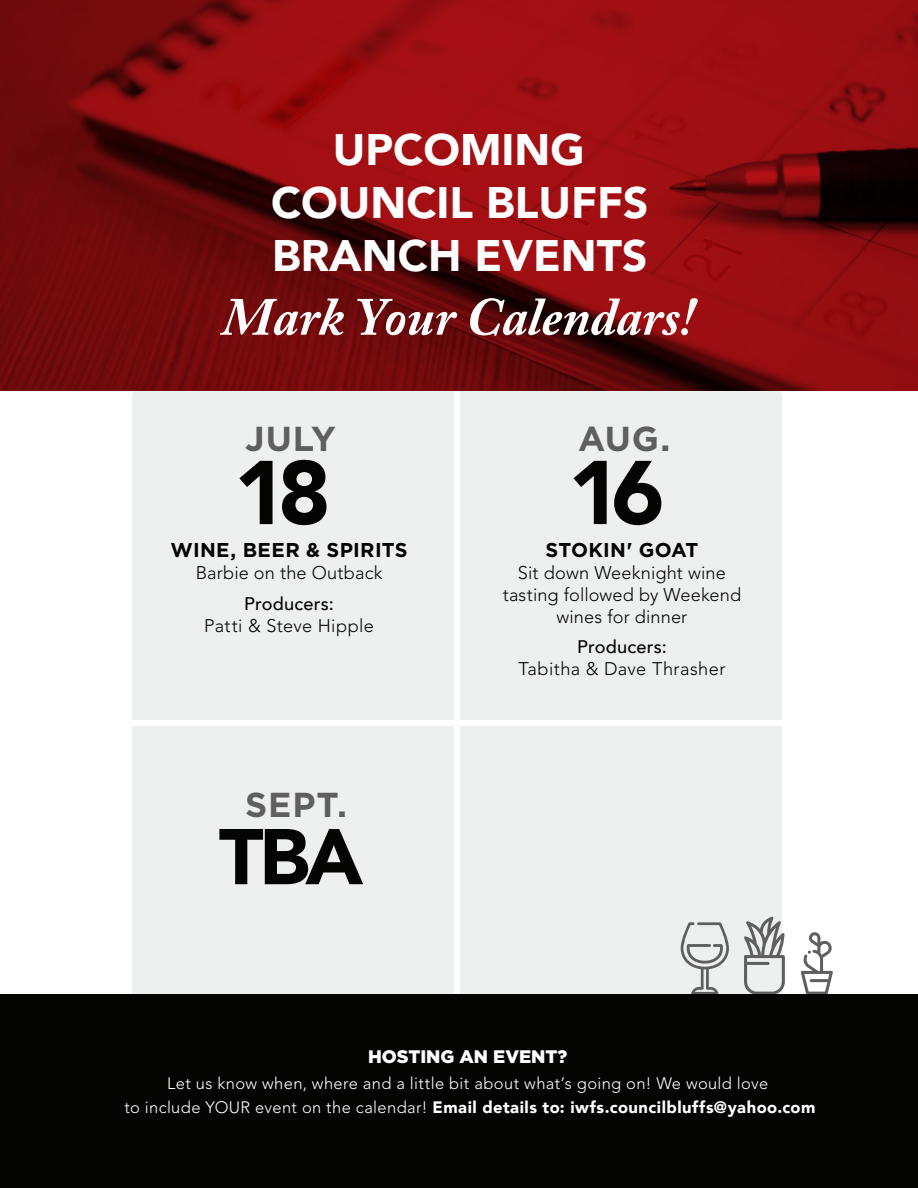
<style>
.page{position:relative;width:918px;height:1188px;background:#fff}
.page>*{position:absolute;margin:0;border:0;box-sizing:border-box;transform-origin:0 0}
.t1{font:900 89.4px "Avenir";color:#040503}
.t2{font:900 78px "Avenir";color:#040503}
.t3{font:italic 700 53.25px "Adobe Caslon Pro";color:#fff}
.t4{font:900 44.1px/52.8px "Avenir";color:#fff;text-align:center}
.t5{font:700 34.65px "Gotham";letter-spacing:.025em;color:#5f5f5f}
.t6{font:700 19.95px "Gotham";letter-spacing:.015em;color:#040503}
.t7{font:300 18.15px/21.8px "Avenir";letter-spacing:.01em;color:#040503;text-align:center}
.t8{font:900 18.15px "Gotham";color:#fff}
.t9{font:300 16.5px/24px "Avenir";letter-spacing:.02em;color:#fff;text-align:center}
.s1{font-weight:500}
.s2{font-weight:900}
</style>
<div class="page">
<div style="left:132px;top:378px;width:650px;height:639px;background:#eeefef;border-radius:21px"></div>
<svg style="left:0;top:0;width:918px;height:391px;background:#800b0e"></svg>
<div style="left:454px;top:391px;width:6px;height:604px;background:#fff"></div>
<div style="left:132px;top:720px;width:654px;height:6px;background:#fff"></div>
<svg style="left:681px;top:922px;width:48px;height:73px"></svg>
<svg style="left:744px;top:917px;width:41px;height:78px"></svg>
<svg style="left:801px;top:932px;width:32px;height:63px"></svg>
<div style="left:1px;top:995px;width:917px;height:193px;background:#040503"></div>
<p class="t4" style="left:271px;top:122px;width:379px">UPCOMING<br>COUNCIL BLUFFS<br>BRANCH EVENTS</p>
<p class="t3" style="left:222px;top:285px;width:474px">Mark Your Calendars!</p>
<p class="t5" style="left:245px;top:416px;width:92px">JULY</p>
<p class="t1" style="left:234px;top:416px;width:98px">18</p>
<p class="t6" style="left:171px;top:537px;width:239px">WINE, BEER &amp; SPIRITS</p>
<p class="t7" style="left:196px;top:562px;width:188px">Barbie on the Outback</p>
<p class="t7" style="left:204px;top:593px;width:171px"><span class="s1">Producers:<br></span>Patti &amp; Steve Hipple</p>
<p class="t5" style="left:245px;top:782px;width:103px">SEPT.</p>
<p class="t2" style="left:219px;top:790px;width:146px">TBA</p>
<p class="t5" style="left:578px;top:416px;width:94px">AUG.</p>
<p class="t1" style="left:568px;top:416px;width:98px">16</p>
<p class="t6" style="left:545px;top:537px;width:155px">STOKIN' GOAT</p>
<p class="t7" style="left:503px;top:562px;width:240px">Sit down Weeknight wine tasting followed by Weekend wines for dinner</p>
<p class="t7" style="left:518px;top:636px;width:208px"><span class="s1">Producers:<br></span>Tabitha &amp; Dave Thrasher</p>
<p class="t8" style="left:368px;top:1044px;width:201px">HOSTING AN EVENT?</p>
<p class="t9" style="left:124px;top:1072px;width:693px">Let us know when, where and a little bit about what’s going on! We would love<br>to include YOUR event on the calendar! <span class="s2">Email details to: iwfs.councilbluffs@yahoo.com</span></p>
</div>
